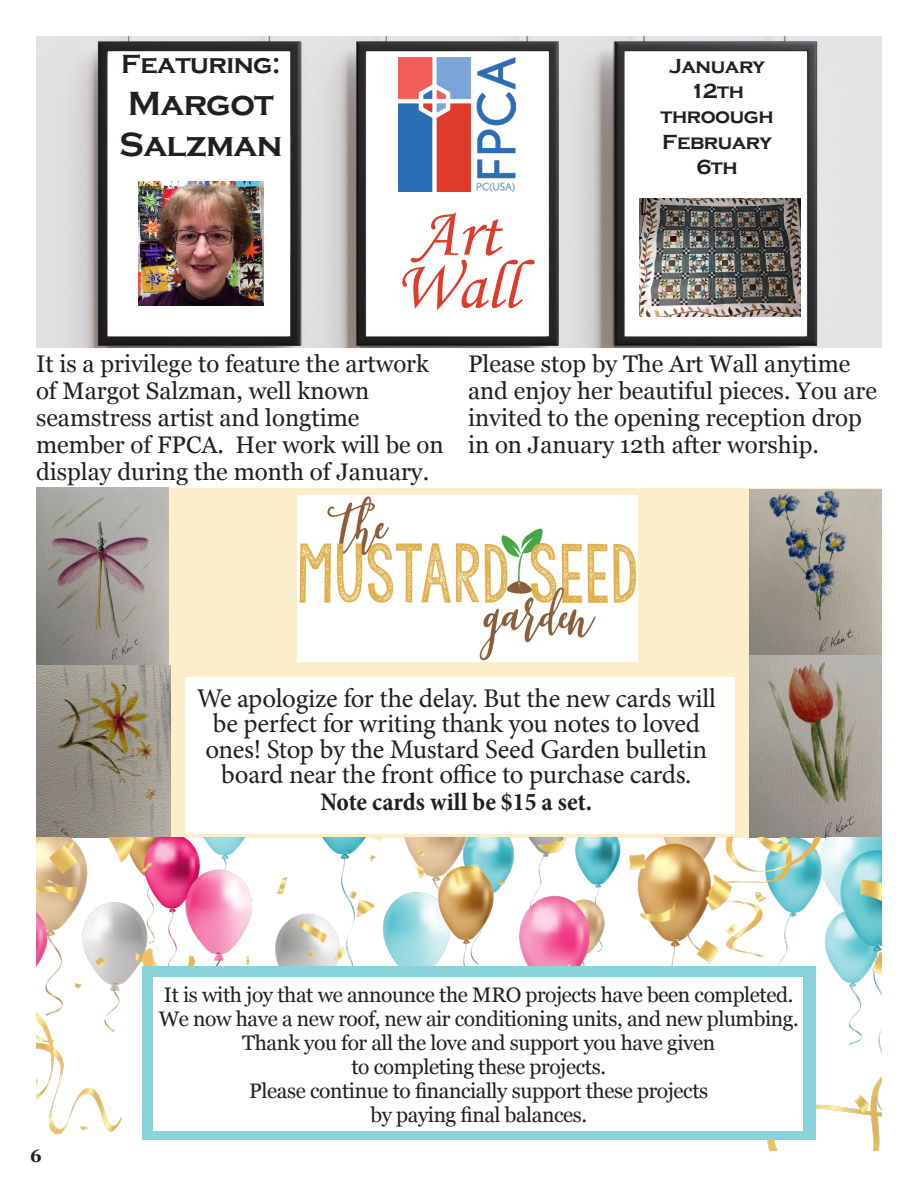
<style>
.page{position:relative;width:918px;height:1188px;background:#fff}
.page>*{position:absolute;margin:0;border:0;box-sizing:border-box;transform-origin:0 0}
.t1{font:69px/52.5px "Monotype Corsiva";color:#de3b2a}
.t2{font:700 34.5px/41.4px "Copperplate Gothic";letter-spacing:-.02em;color:#231f20}
.t3{font:27px/25.5px "Minion Pro";letter-spacing:-.015em;color:#231f20;text-align:center}
.t4{font:700 27px "Copperplate Gothic";letter-spacing:-.02em;color:#231f20}
.t5{font:700 condensed 25.5px "Minion Pro";color:#231f20}
.t6{font:24px/27px "Georgia";color:#231f20}
.t7{font:21px/24px "Georgia";letter-spacing:-.02em;color:#231f20;text-align:center}
.t8{font:700 21px "Copperplate Gothic";letter-spacing:-.02em;color:#231f20}
.t9{font:700 18px "Georgia";color:#231f20}
</style>
<div class="page">
<img style="left:36px;top:36px;width:846px;height:312px">
<img style="left:399px;top:58px;width:116px;height:134px">
<img style="left:640px;top:199px;width:160px;height:118px">
<div style="left:36px;top:488px;width:846px;height:349px;background:#fceecb"></div>
<div style="left:186px;top:677px;width:549px;height:156px;background:#fff"></div>
<img style="left:749px;top:489px;width:133px;height:166px">
<img style="left:749px;top:655px;width:133px;height:182px">
<img style="left:36px;top:488px;width:134px;height:349px">
<img style="left:297px;top:496px;width:340px;height:166px">
<img style="left:36px;top:837px;width:846px;height:314px">
<div style="left:142px;top:967px;width:674px;height:173px;background:#89d3db"></div>
<div style="left:153px;top:977px;width:650px;height:154px;background:#fff"></div>
<img style="left:139px;top:182px;width:124px;height:124px">
<p class="t4" style="left:121px;top:49px;width:161px">Featuring:</p>
<p class="t2" style="left:119px;top:83px;width:165px">Margot<br>Salzman</p>
<p class="t1" style="left:396px;top:207px;width:124px">Art<br>Wall</p>
<p class="t8" style="left:669px;top:55px;width:97px">January</p>
<p class="t8" style="left:690px;top:80px;width:56px">12th</p>
<p class="t8" style="left:660px;top:105px;width:115px">throough</p>
<p class="t8" style="left:662px;top:130px;width:111px">February</p>
<p class="t8" style="left:696px;top:155px;width:43px">6th</p>
<p class="t6" style="left:36px;top:349px;width:409px">It is a privilege to feature the artwork of Margot Salzman, well known seamstress artist and longtime member of FPCA. Her work will be on display during the month of January.</p>
<p class="t6" style="left:468px;top:349px;width:411px">Please stop by The Art Wall anytime and enjoy her beautiful pieces. You are invited to the opening reception drop in on January 12th after worship.</p>
<p class="t3" style="left:197px;top:685px;width:521px">We apologize for the delay. But the new cards will be perfect for writing thank you notes to loved ones! Stop by the Mustard Seed Garden bulletin board near the front office to purchase cards.</p>
<p class="t5" style="left:320px;top:784px;width:273px">Note cards will be $15 a set.</p>
<p class="t9" style="left:30px;top:1142px;width:13px">6</p>
<p class="t7" style="left:159px;top:982px;width:641px">It is with joy that we announce the MRO projects have been completed.<br>We now have a new roof, new air conditioning units, and new plumbing.<br>Thank you for all the love and support you have given</p>
<p class="t7" style="left:352px;top:1054px;width:256px">to completing these projects.</p>
<p class="t7" style="left:249px;top:1078px;width:460px">Please continue to financially support these projects</p>
<p class="t7" style="left:370px;top:1102px;width:218px">by paying final balances.</p>
</div>
